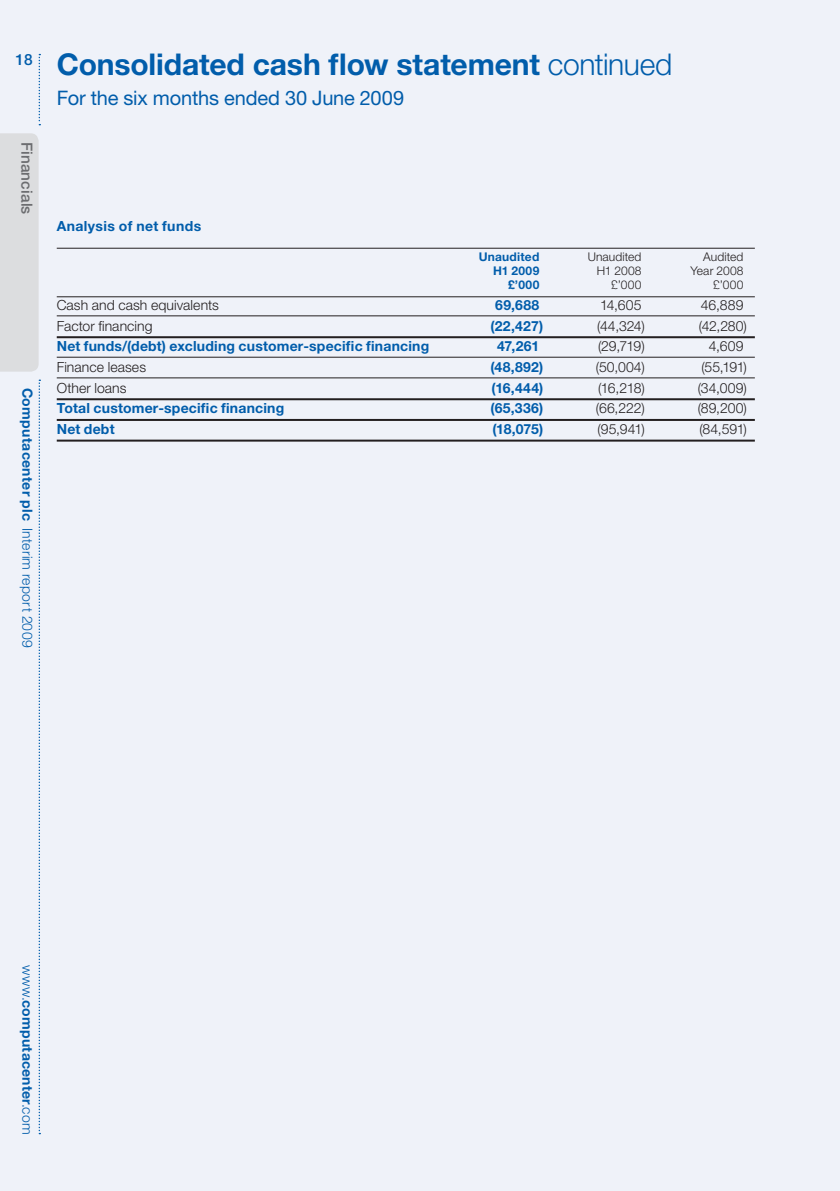
<style>
.page{position:relative;width:840px;height:1191px;background:#fff}
.page>*{position:absolute;margin:0;border:0;box-sizing:border-box;transform-origin:0 0}
.t1{font:700 30px "Helvetica Neue LT Std";letter-spacing:-.005em;color:#015dab}
.t2{font:20px "Helvetica Neue LT Std";letter-spacing:-.01em;color:#015dab}
.t3{font:500 15.4px "Helvetica Neue LT Std";letter-spacing:.005em;color:#6c6d70}
.t4{font:500 15.4px "Helvetica Neue LT Std";color:#015dab}
.t5{font:700 14px "Helvetica Neue LT Std";letter-spacing:.015em;color:#015dab}
.t6{font:300 14px "Helvetica Neue LT Std";letter-spacing:.005em;color:#231f20}
.t7{font:300 14px "Helvetica Neue LT Std";letter-spacing:.02em;color:#015dab}
.t8{font:300 12px "Helvetica Neue LT Std";letter-spacing:.01em;color:#231f20}
.t9{font:700 12px "Helvetica Neue LT Std";letter-spacing:.03em;color:#015dab}
.s1{font-weight:700}
.s2{font-weight:300}
</style>
<div class="page">
<div style="left:0;top:0;width:839px;height:1191px;background:#eff2f9"></div>
<hr style="left:839px;top:0;width:1px;height:1191px;background:#eff2f9">
<div style="left:0;top:133px;width:39px;height:239px;background:#dcdddf"></div>
<svg style="left:39px;top:379px;width:1px;height:755px"></svg>
<svg style="left:39px;top:54px;width:1px;height:71px"></svg>
<hr style="left:57px;top:248px;width:697px;height:1px;background:#231f20">
<hr style="left:57px;top:296px;width:697px;height:1px;background:#231f20">
<hr style="left:57px;top:315px;width:697px;height:1px;background:#231f20">
<hr style="left:57px;top:336px;width:697px;height:2px;background:#231f20">
<hr style="left:57px;top:357px;width:697px;height:1px;background:#231f20">
<hr style="left:57px;top:377px;width:697px;height:1px;background:#231f20">
<hr style="left:57px;top:398px;width:697px;height:2px;background:#231f20">
<hr style="left:57px;top:419px;width:697px;height:2px;background:#231f20">
<hr style="left:57px;top:439px;width:697px;height:2px;background:#231f20">
<p class="t4" style="left:16px;top:50px;width:18px">18</p>
<p class="t3" style="left:36px;top:142px;width:74px;rotate:90deg">Financials</p>
<p class="t7" style="left:36px;top:387px;width:261px;rotate:90deg"><span class="s1">Computacenter plc</span> Interim report 2009</p>
<h1 class="t1" style="left:57px;top:46px;width:616px">Consolidated cash flow statement <span class="s2">continued</span></h1>
<h2 class="t2" style="left:57px;top:86px;width:349px">For the six months ended 30 June 2009</h2>
<p class="t5" style="left:57px;top:217px;width:146px">Analysis of net funds</p>
<p class="t9" style="left:478px;top:249px;width:62px">Unaudited</p>
<p class="t8" style="left:587px;top:249px;width:55px">Unaudited</p>
<p class="t8" style="left:703px;top:249px;width:42px">Audited</p>
<p class="t9" style="left:493px;top:263px;width:48px">H1 2009</p>
<p class="t8" style="left:596px;top:263px;width:46px">H1 2008</p>
<p class="t8" style="left:690px;top:263px;width:55px">Year 2008</p>
<p class="t9" style="left:507px;top:277px;width:33px">£’000</p>
<p class="t8" style="left:610px;top:278px;width:32px">£’000</p>
<p class="t8" style="left:712px;top:278px;width:32px">£’000</p>
<p class="t6" style="left:57px;top:296px;width:164px">Cash and cash equivalents</p>
<p class="t5" style="left:495px;top:296px;width:46px">69,688</p>
<p class="t6" style="left:599px;top:296px;width:43px">14,605</p>
<p class="t6" style="left:700px;top:296px;width:44px">46,889</p>
<p class="t6" style="left:57px;top:317px;width:97px">Factor financing</p>
<p class="t5" style="left:490px;top:317px;width:54px">(22,427)</p>
<p class="t6" style="left:597px;top:317px;width:49px">(44,324)</p>
<p class="t6" style="left:698px;top:317px;width:50px">(42,280)</p>
<p class="t5" style="left:57px;top:337px;width:374px">Net funds/(debt) excluding customer-specific financing</p>
<p class="t5" style="left:497px;top:337px;width:44px">47,261</p>
<p class="t6" style="left:597px;top:338px;width:48px">(29,719)</p>
<p class="t6" style="left:708px;top:338px;width:36px">4,609</p>
<p class="t6" style="left:57px;top:358px;width:91px">Finance leases</p>
<p class="t5" style="left:490px;top:358px;width:54px">(48,892)</p>
<p class="t6" style="left:595px;top:358px;width:50px">(50,004)</p>
<p class="t6" style="left:701px;top:358px;width:47px">(55,191)</p>
<p class="t6" style="left:57px;top:379px;width:71px">Other loans</p>
<p class="t5" style="left:491px;top:379px;width:53px">(16,444)</p>
<p class="t6" style="left:597px;top:379px;width:48px">(16,218)</p>
<p class="t6" style="left:697px;top:379px;width:51px">(34,009)</p>
<p class="t5" style="left:57px;top:399px;width:229px">Total customer-specific financing</p>
<p class="t5" style="left:490px;top:399px;width:54px">(65,336)</p>
<p class="t6" style="left:595px;top:400px;width:50px">(66,222)</p>
<p class="t6" style="left:697px;top:400px;width:51px">(89,200)</p>
<p class="t5" style="left:57px;top:420px;width:59px">Net debt</p>
<p class="t5" style="left:492px;top:420px;width:52px">(18,075)</p>
<p class="t6" style="left:597px;top:420px;width:49px">(95,941)</p>
<p class="t6" style="left:699px;top:420px;width:49px">(84,591)</p>
<p class="t5" style="left:36px;top:965px;width:171px;rotate:90deg"><span class="s2">www.</span>computacenter<span class="s2">.com</span></p>
</div>
